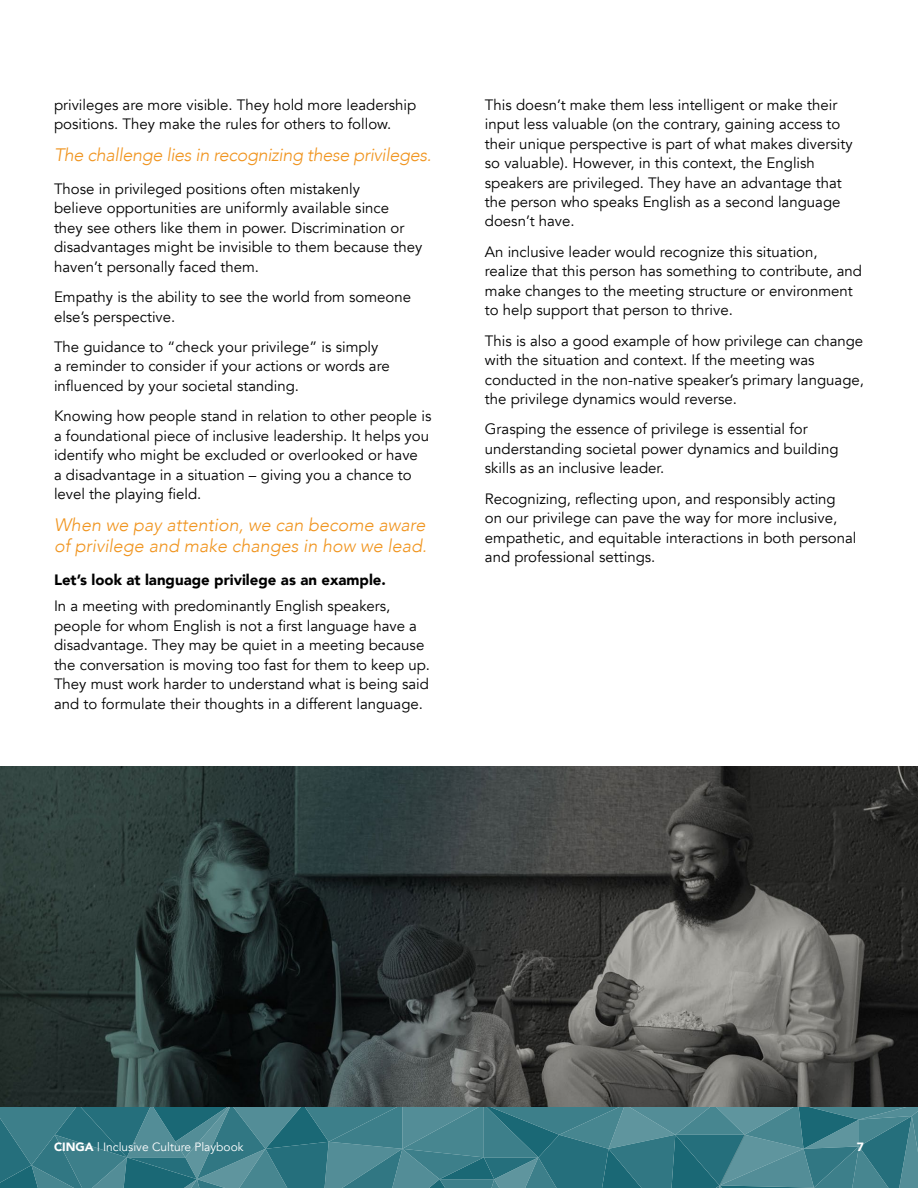
<style>
.page{position:relative;width:918px;height:1188px;background:#fff}
.page>*{position:absolute;margin:0;border:0;box-sizing:border-box;transform-origin:0 0}
.t1{font:italic 300 18px/21px "Avenir";color:#f0941e}
.t2{font:italic 300 18px "Avenir";letter-spacing:-.02em;color:#f0941e}
.t3{font:15px/19.5px "Avenir";color:#000}
.t4{font:900 15px "Avenir";color:#000}
.t5{font:12px "Avenir";color:#fff}
.t6{font:900 12px "Avenir";color:#fff}
.s1{font-weight:900}
</style>
<div class="page">
<svg style="left:0;top:1107px;width:918px;height:81px;background:#3b7d89"></svg>
<img style="left:0;top:767px;width:918px;height:340px">
<p class="t3" style="left:54px;top:95px;width:364px">privileges are more visible. They hold more leadership positions. They make the rules for others to follow.</p>
<p class="t2" style="left:54px;top:144px;width:379px">The challenge lies in recognizing these privileges.</p>
<p class="t3" style="left:54px;top:179px;width:370px">Those in privileged positions often mistakenly<br>believe opportunities are uniformly available since<br>they see others like them in power. Discrimination or disadvantages might be invisible to them because they haven’t personally faced them.</p>
<p class="t3" style="left:54px;top:287px;width:359px">Empathy is the ability to see the world from someone else’s perspective.</p>
<p class="t3" style="left:54px;top:337px;width:337px">The guidance to “check your privilege” is simply a reminder to consider if your actions or words are influenced by your societal standing.</p>
<p class="t3" style="left:54px;top:407px;width:379px">Knowing how people stand in relation to other people is a foundational piece of inclusive leadership. It helps you identify who might be excluded or overlooked or have<br>a disadvantage in a situation – giving you a chance to level the playing field.</p>
<p class="t1" style="left:54px;top:514px;width:374px">When we pay attention, we can become aware of privilege and make changes in how we lead.</p>
<p class="t4" style="left:54px;top:567px;width:333px">Let’s look at language privilege as an example.</p>
<p class="t3" style="left:54px;top:597px;width:378px">In a meeting with predominantly English speakers, people for whom English is not a first language have a disadvantage. They may be quiet in a meeting because the conversation is moving too fast for them to keep up.<br>They must work harder to understand what is being said and to formulate their thoughts in a different language.</p>
<p class="t3" style="left:485px;top:95px;width:369px">This doesn’t make them less intelligent or make their input less valuable (on the contrary, gaining access to their unique perspective is part of what makes diversity so valuable). However, in this context, the English speakers are privileged. They have an advantage that the person who speaks English as a second language doesn’t have.</p>
<p class="t3" style="left:485px;top:242px;width:379px">An inclusive leader would recognize this situation, realize that this person has something to contribute, and make changes to the meeting structure or environment to help support that person to thrive.</p>
<p class="t3" style="left:485px;top:331px;width:381px">This is also a good example of how privilege can change with the situation and context. If the meeting was conducted in the non-native speaker’s primary language, the privilege dynamics would reverse.</p>
<p class="t3" style="left:485px;top:420px;width:355px">Grasping the essence of privilege is essential for understanding societal power dynamics and building skills as an inclusive leader.</p>
<p class="t3" style="left:485px;top:489px;width:373px">Recognizing, reflecting upon, and responsibly acting on our privilege can pave the way for more inclusive, empathetic, and equitable interactions in both personal and professional settings.</p>
<p class="t5" style="left:54px;top:1139px;width:191px"><span class="s1">CINGA</span> | Inclusive Culture Playbook</p>
<p class="t6" style="left:857px;top:1136px;width:9px">7</p>
</div>
